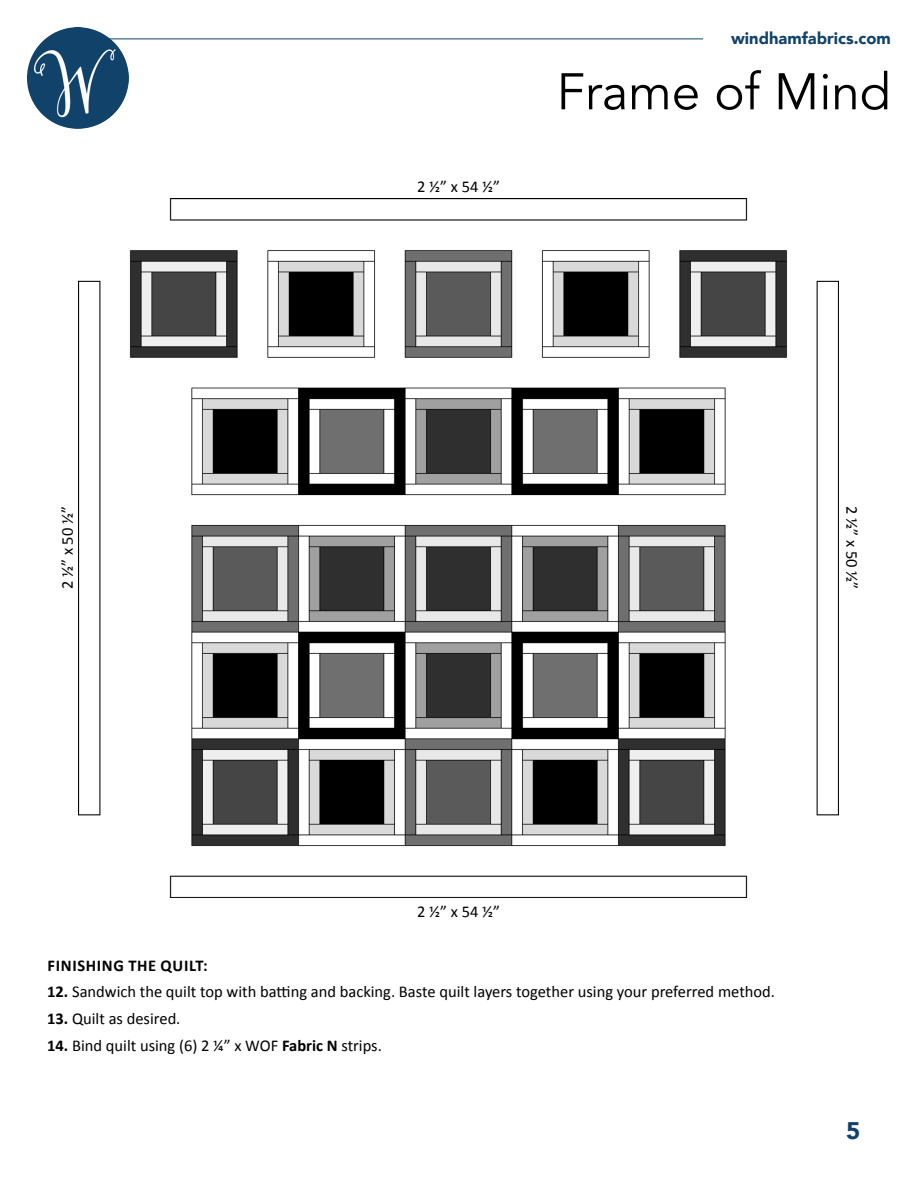
<style>
.page{position:relative;width:918px;height:1188px;background:#fff}
.page>*{position:absolute;margin:0;border:0;box-sizing:border-box;transform-origin:0 0}
.t1{font:51px "Avenir";color:#000}
.t2{font:900 24px "Avenir";color:#11436b}
.t3{font:16.5px "Calibri";color:#000}
.t4{font:900 16.5px "Avenir";color:#11436b}
.t5{font:700 16.5px "Calibri";letter-spacing:.04em;color:#000}
.s1{font-weight:700}
</style>
<div class="page">
<img style="left:27px;top:27px;width:102px;height:102px;border-radius:51px">
<hr style="left:109px;top:39px;width:594px;height:1px;background:#11436b">
<img style="left:78px;top:198px;width:761px;height:699px">
<p class="t4" style="left:731px;top:24px;width:161px">windhamfabrics.com</p>
<p class="t3" style="left:56px;top:589px;width:85px;rotate:-90deg">2 ½” x 50 ½”</p>
<p class="t3" style="left:417px;top:175px;width:85px">2 ½” x 54 ½”</p>
<h1 class="t1" style="left:557px;top:61px;width:336px">Frame of Mind</h1>
<p class="t3" style="left:864px;top:506px;width:85px;rotate:90deg">2 ½” x 50 ½”</p>
<p class="t3" style="left:417px;top:901px;width:85px">2 ½” x 54 ½”</p>
<p class="t5" style="left:48px;top:954px;width:162px">FINISHING THE QUILT:</p>
<p class="t3" style="left:47px;top:980px;width:729px"><span class="s1">12.</span> Sandwich the quilt top with batting and backing. Baste quilt layers together using your preferred method.</p>
<p class="t3" style="left:47px;top:1007px;width:135px"><span class="s1">13.</span> Quilt as desired.</p>
<p class="t3" style="left:47px;top:1034px;width:336px"><span class="s1">14.</span> Bind quilt using (6) 2 ¼” x WOF <span class="s1">Fabric N</span> strips.</p>
<h2 class="t2" style="left:846px;top:1110px;width:16px">5</h2>
</div>
